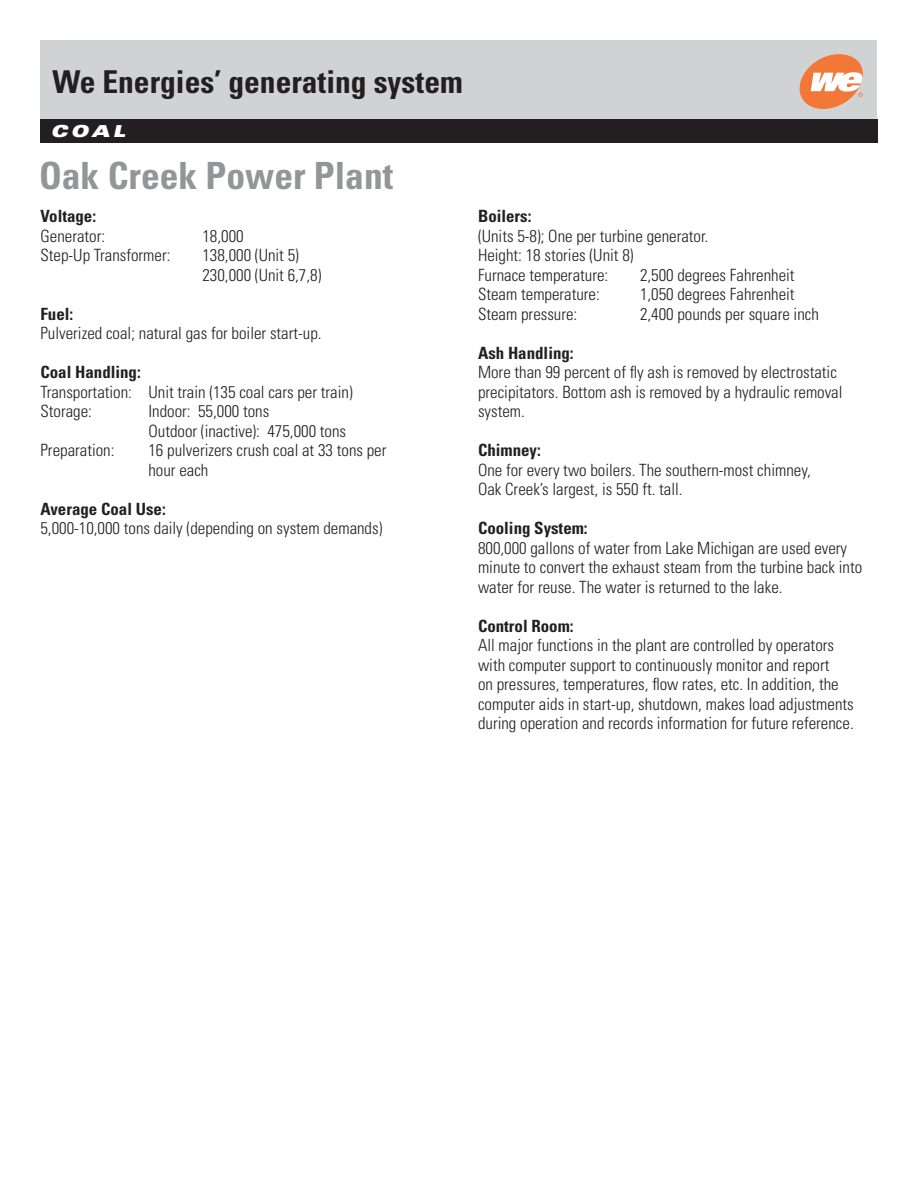
<style>
.page{position:relative;width:918px;height:1188px;background:#fff}
.page>*{position:absolute;margin:0;border:0;box-sizing:border-box;transform-origin:0 0}
.t1{font:700 condensed 37.5px "Univers";color:#939598}
.t2{font:700 condensed 31.5px "Univers";color:#231f20}
.t3{font:300 condensed 16.8px/19.5px "Univers";color:#231f20}
.t4{font:700 condensed 16.8px "Univers";color:#231f20}
.t5{font:italic 900 expanded 16.5px "Univers";color:#fff}
</style>
<div class="page">
<div style="left:40px;top:40px;width:837px;height:86px;background:#d1d2d4"></div>
<div style="left:40px;top:119px;width:837px;height:24px;background:#231f20"></div>
<svg style="left:800px;top:54px;width:63px;height:55px"></svg>
<p class="t2" style="left:52px;top:62px;width:412px">We Energies’ generating system</p>
<p class="t5" style="left:51px;top:121px;width:76px">COAL</p>
<p class="t1" style="left:39px;top:153px;width:356px">Oak Creek Power Plant</p>
<p class="t4" style="left:40px;top:206px;width:57px">Voltage:</p>
<p class="t3" style="left:40px;top:226px;width:66px">Generator:</p>
<p class="t3" style="left:202px;top:226px;width:43px">18,000</p>
<p class="t3" style="left:40px;top:245px;width:131px">Step-Up Transformer:</p>
<p class="t3" style="left:202px;top:245px;width:98px">138,000 (Unit 5)</p>
<p class="t3" style="left:202px;top:265px;width:120px">230,000 (Unit 6,7,8)</p>
<p class="t4" style="left:40px;top:304px;width:34px">Fuel:</p>
<p class="t3" style="left:40px;top:323px;width:283px">Pulverized coal; natural gas for boiler start-up.</p>
<p class="t4" style="left:40px;top:362px;width:102px">Coal Handling:</p>
<p class="t3" style="left:40px;top:382px;width:314px">Transportation: Unit train (135 coal cars per train)</p>
<p class="t3" style="left:40px;top:401px;width:53px">Storage:</p>
<p class="t3" style="left:148px;top:401px;width:122px">Indoor: 55,000 tons</p>
<p class="t3" style="left:148px;top:421px;width:199px">Outdoor (inactive): 475,000 tons</p>
<p class="t3" style="left:40px;top:440px;width:76px">Preparation:</p>
<p class="t3" style="left:148px;top:440px;width:239px">16 pulverizers crush coal at 33 tons per</p>
<p class="t3" style="left:148px;top:460px;width:61px">hour each</p>
<p class="t4" style="left:40px;top:499px;width:127px">Average Coal Use:</p>
<p class="t3" style="left:40px;top:518px;width:343px">5,000-10,000 tons daily (depending on system demands)</p>
<p class="t4" style="left:478px;top:206px;width:55px">Boilers:</p>
<p class="t3" style="left:478px;top:226px;width:232px">(Units 5-8); One per turbine generator.</p>
<p class="t3" style="left:478px;top:245px;width:157px">Height: 18 stories (Unit 8)</p>
<p class="t3" style="left:478px;top:265px;width:132px">Furnace temperature:</p>
<p class="t3" style="left:640px;top:265px;width:156px">2,500 degrees Fahrenheit</p>
<p class="t3" style="left:478px;top:284px;width:123px">Steam temperature:</p>
<p class="t3" style="left:640px;top:284px;width:156px">1,050 degrees Fahrenheit</p>
<p class="t3" style="left:478px;top:304px;width:101px">Steam pressure:</p>
<p class="t3" style="left:640px;top:304px;width:180px">2,400 pounds per square inch</p>
<p class="t4" style="left:478px;top:343px;width:97px">Ash Handling:</p>
<p class="t3" style="left:478px;top:362px;width:366px">More than 99 percent of fly ash is removed by electrostatic precipitators. Bottom ash is removed by a hydraulic removal system.</p>
<p class="t4" style="left:478px;top:440px;width:64px">Chimney:</p>
<p class="t3" style="left:478px;top:460px;width:334px">One for every two boilers. The southern-most chimney,<br>Oak Creek’s largest, is 550 ft. tall.</p>
<p class="t4" style="left:478px;top:518px;width:111px">Cooling System:</p>
<p class="t3" style="left:478px;top:538px;width:386px">800,000 gallons of water from Lake Michigan are used every minute to convert the exhaust steam from the turbine back into water for reuse. The water is returned to the lake.</p>
<p class="t4" style="left:478px;top:616px;width:97px">Control Room:</p>
<p class="t3" style="left:478px;top:635px;width:358px">All major functions in the plant are controlled by operators</p>
<p class="t3" style="left:478px;top:655px;width:377px">with computer support to continuously monitor and report<br>on pressures, temperatures, flow rates, etc. In addition, the computer aids in start-up, shutdown, makes load adjustments during operation and records information for future reference.</p>
</div>
